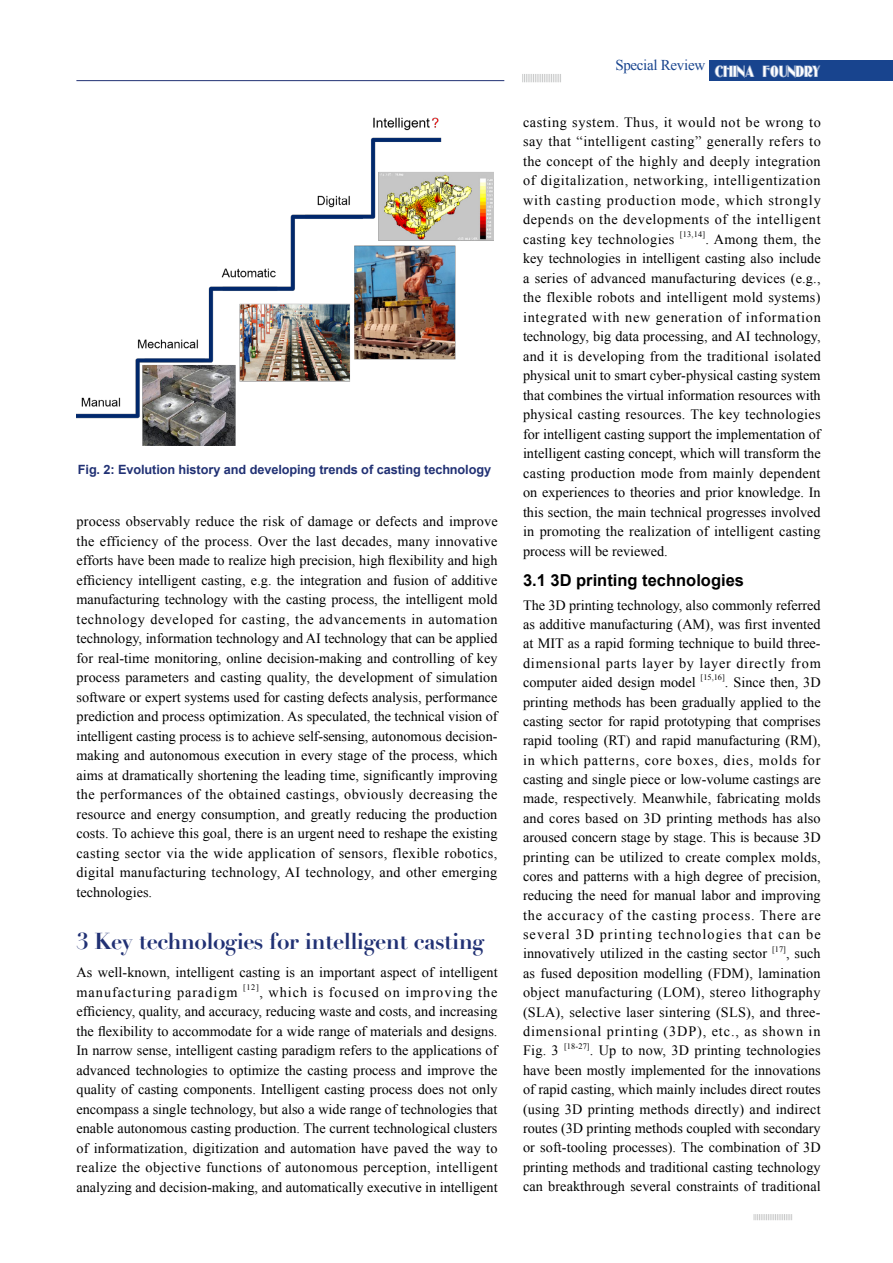
<style>
.page{position:relative;width:893px;height:1263px;background:#fff}
.page>*{position:absolute;margin:0;border:0;box-sizing:border-box;transform-origin:0 0}
.t1{font:700 22.5px "Didot";letter-spacing:-.025em;color:#213174}
.t2{font:700 16.5px "Arial";color:#000}
.t3{font:15.6px "Oldgate Lane Outline";color:#fff}
.t4{font:15px "Times New Roman";letter-spacing:-.02em;color:#18448e}
.t5{font:14.25px/19.5px "Times New Roman";letter-spacing:.005em;color:#000;text-align:justify}
.t6{font:700 12.75px "Arial";letter-spacing:-.01em;color:#213174}
.t7{font:8.25px "Times New Roman";letter-spacing:.015em;color:#000}
</style>
<div class="page">
<svg style="left:754px;top:1214px;width:38px;height:6px"></svg>
<div style="left:709px;top:60px;width:184px;height:21px;background:#18448e"></div>
<svg style="left:522px;top:74px;width:39px;height:8px"></svg>
<hr style="left:76px;top:80px;width:428px;height:1px;background:#213174">
<img style="left:76px;top:117px;width:418px;height:328px">
<p class="t6" style="left:78px;top:461px;width:415px">Fig. 2: Evolution history and developing trends of casting technology</p>
<p class="t5" style="left:77px;top:512px;width:423px">process observably reduce the risk of damage or defects and improve the efficiency of the process. Over the last decades, many innovative efforts have been made to realize high precision, high flexibility and high efficiency intelligent casting, e.g. the integration and fusion of additive manufacturing technology with the casting process, the intelligent mold technology developed for casting, the advancements in automation technology, information technology and AI technology that can be applied for real-time monitoring, online decision-making and controlling of key process parameters and casting quality, the development of simulation software or expert systems used for casting defects analysis, performance prediction and process optimization. As speculated, the technical vision of intelligent casting process is to achieve self-sensing, autonomous decision&shy;making and autonomous execution in every stage of the process, which aims at dramatically shortening the leading time, significantly improving the performances of the obtained castings, obviously decreasing the resource and energy consumption, and greatly reducing the production costs. To achieve this goal, there is an urgent need to reshape the existing casting sector via the wide application of sensors, flexible robotics, digital manufacturing technology, AI technology, and other emerging technologies.</p>
<h1 class="t1" style="left:76px;top:927px;width:409px">3 Key technologies for intelligent casting</h1>
<p class="t5" style="left:77px;top:963px;width:423px">As well-known, intelligent casting is an important aspect of intelligent manufacturing paradigm</p>
<p class="t7" style="left:243px;top:982px;width:17px">[12]</p>
<p class="t5" style="left:77px;top:982px;width:423px;text-indent:183px">, which is focused on improving the efficiency, quality, and accuracy, reducing waste and costs, and increasing the flexibility to accommodate for a wide range of materials and designs.<br>In narrow sense, intelligent casting paradigm refers to the applications of advanced technologies to optimize the casting process and improve the quality of casting components. Intelligent casting process does not only encompass a single technology, but also a wide range of technologies that enable autonomous casting production. The current technological clusters of informatization, digitization and automation have paved the way to realize the objective functions of autonomous perception, intelligent analyzing and decision-making, and automatically executive in intelligent</p>
<p class="t4" style="left:615px;top:55px;width:91px">Special Review</p>
<p class="t3" style="left:715px;top:62px;width:107px">CHINA FOUNDRY</p>
<p class="t5" style="left:523px;top:112px;width:299px">casting system. Thus, it would not be wrong to say that “intelligent casting” generally refers to the concept of the highly and deeply integration of digitalization, networking, intelligentization with casting production mode, which strongly depends on the developments of the intelligent casting key technologies</p>
<p class="t7" style="left:680px;top:229px;width:27px">[13,14]</p>
<p class="t5" style="left:523px;top:229px;width:299px;text-indent:183px">. Among them, the key technologies in intelligent casting also include a series of advanced manufacturing devices (e.g., the flexible robots and intelligent mold systems) integrated with new generation of information technology, big data processing, and AI technology, and it is developing from the traditional isolated physical unit to smart cyber-physical casting system that combines the virtual information resources with physical casting resources. The key technologies for intelligent casting support the implementation of intelligent casting concept, which will transform the casting production mode from mainly dependent on experiences to theories and prior knowledge. In this section, the main technical progresses involved in promoting the realization of intelligent casting process will be reviewed.</p>
<p class="t2" style="left:523px;top:569px;width:222px">3.1 3D printing technologies</p>
<p class="t5" style="left:523px;top:595px;width:299px">The 3D printing technology, also commonly referred as additive manufacturing (AM), was first invented at MIT as a rapid forming technique to build three&shy;dimensional parts layer by layer directly from computer aided design model</p>
<p class="t7" style="left:701px;top:672px;width:26px">[15,16]</p>
<p class="t5" style="left:523px;top:672px;width:299px;text-indent:202px">. Since then, 3D printing methods has been gradually applied to the casting sector for rapid prototyping that comprises rapid tooling (RT) and rapid manufacturing (RM), in which patterns, core boxes, dies, molds for casting and single piece or low-volume castings are made, respectively. Meanwhile, fabricating molds and cores based on 3D printing methods has also aroused concern stage by stage. This is because 3D printing can be utilized to create complex molds, cores and patterns with a high degree of precision, reducing the need for manual labor and improving the accuracy of the casting process. There are several 3D printing technologies that can be innovatively utilized in the casting sector</p>
<p class="t7" style="left:772px;top:943px;width:15px">[17]</p>
<p class="t5" style="left:523px;top:944px;width:299px;text-indent:263px">, such as fused deposition modelling (FDM), lamination object manufacturing (LOM), stereo lithography (SLA), selective laser sintering (SLS), and three&shy;dimensional printing (3DP), etc., as shown in Fig. 3</p>
<p class="t7" style="left:564px;top:1040px;width:27px">[18-27]</p>
<p class="t5" style="left:523px;top:1041px;width:299px;text-indent:67px">. Up to now, 3D printing technologies have been mostly implemented for the innovations of rapid casting, which mainly includes direct routes (using 3D printing methods directly) and indirect routes (3D printing methods coupled with secondary or soft-tooling processes). The combination of 3D printing methods and traditional casting technology can breakthrough several constraints of traditional</p>
</div>
